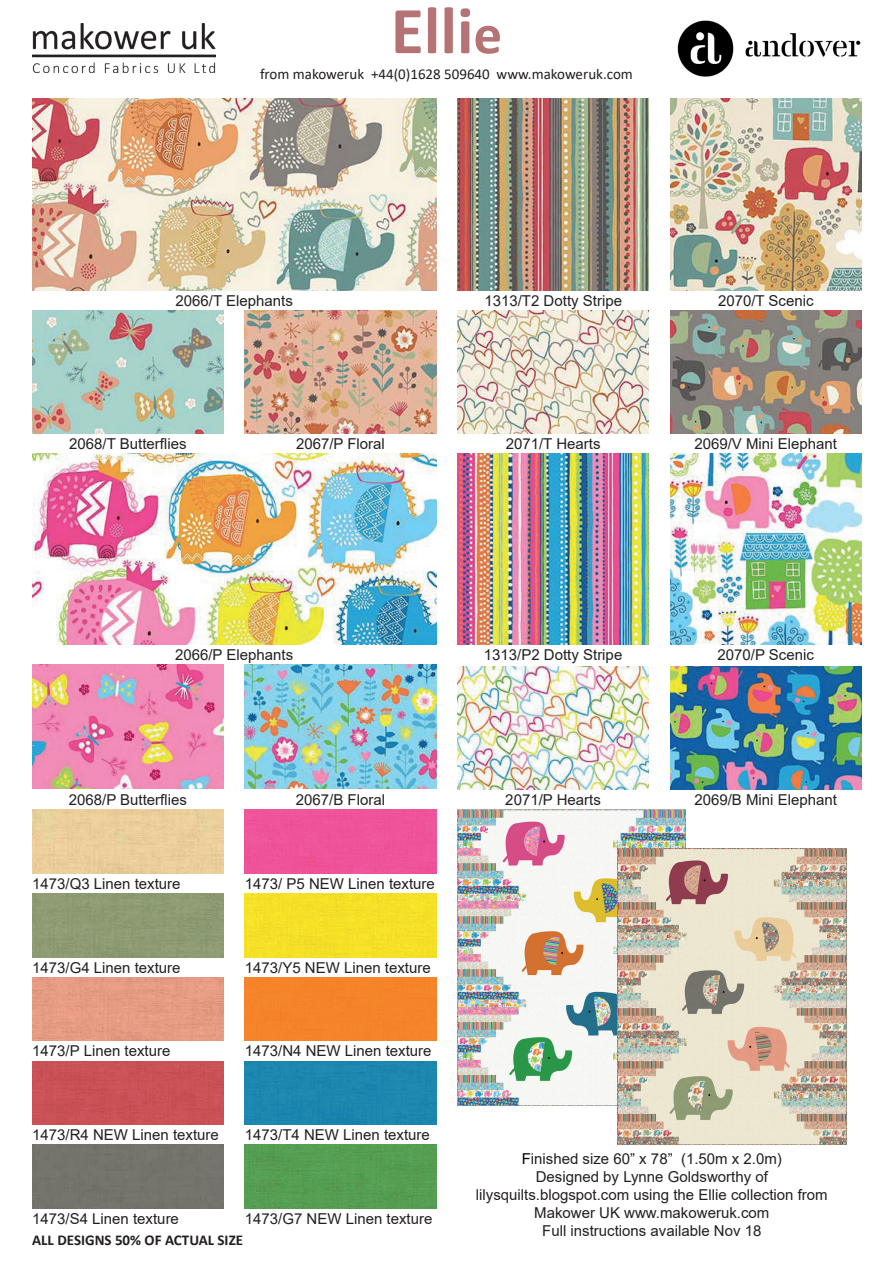
<style>
.page{position:relative;width:893px;height:1263px;background:#fff}
.page>*{position:absolute;margin:0;border:0;box-sizing:border-box;transform-origin:0 0}
.t1{font:700 67.5px "Calibri";color:#b57375}
.t2{font:15px/18px "Arial";color:#231f20;text-align:center}
.t3{font:15px "Calibri";color:#231f20}
.t4{font:700 15px "Calibri";color:#231f20}
.s1{font-size:57px}
.s2{color:#000}
</style>
<div class="page">
<img style="left:677px;top:21px;width:184px;height:56px">
<img style="left:32px;top:24px;width:183px;height:49px">
<img style="left:32px;top:99px;width:404px;height:191px">
<img style="left:457px;top:99px;width:192px;height:191px">
<img style="left:670px;top:99px;width:191px;height:191px">
<img style="left:32px;top:310px;width:192px;height:123px">
<img style="left:245px;top:310px;width:191px;height:123px">
<img style="left:457px;top:310px;width:192px;height:123px">
<img style="left:670px;top:310px;width:191px;height:123px">
<img style="left:32px;top:453px;width:404px;height:192px">
<img style="left:457px;top:453px;width:192px;height:192px">
<img style="left:670px;top:453px;width:191px;height:192px">
<div style="left:245px;top:893px;width:191px;height:64px;background:#f5e027"></div>
<img style="left:457px;top:666px;width:192px;height:123px">
<img style="left:670px;top:666px;width:191px;height:123px">
<div style="left:32px;top:893px;width:192px;height:64px;background:#8d9b73"></div>
<div style="left:245px;top:1145px;width:191px;height:63px;background:#559e53"></div>
<img style="left:245px;top:665px;width:191px;height:123px">
<img style="left:32px;top:665px;width:192px;height:123px">
<div style="left:245px;top:809px;width:191px;height:64px;background:#ef549a"></div>
<div style="left:32px;top:1061px;width:192px;height:64px;background:#c95257"></div>
<div style="left:245px;top:977px;width:191px;height:64px;background:#f5842a"></div>
<div style="left:32px;top:1145px;width:192px;height:63px;background:#74746c"></div>
<div style="left:245px;top:1061px;width:191px;height:64px;background:#1c87b0"></div>
<img style="left:457px;top:809px;width:229px;height:297px">
<img style="left:618px;top:848px;width:228px;height:297px">
<h1 class="t1" style="left:391px;top:-17px;width:113px">Elli<span class="s1">e</span></h1>
<p class="t3" style="left:260px;top:64px;width:374px">from makoweruk +44(0)1628 509640 www.makoweruk.com</p>
<p class="t2" style="left:176px;top:291px;width:119px">2066/T Elephants</p>
<p class="t2" style="left:484px;top:291px;width:139px">1313/T2 Dotty Stripe</p>
<p class="t2" style="left:718px;top:291px;width:97px">2070/T Scenic</p>
<p class="t2" style="left:69px;top:435px;width:119px">2068/T Butterflies</p>
<p class="t2" style="left:296px;top:435px;width:90px">2067/P Floral</p>
<p class="t2" style="left:506px;top:435px;width:96px">2071/T Hearts</p>
<p class="t2" style="left:694px;top:435px;width:144px">2069/V Mini Elephant</p>
<p class="t2" style="left:175px;top:646px;width:120px">2066/P Elephants</p>
<p class="t2" style="left:484px;top:646px;width:140px">1313/P2 Dotty Stripe</p>
<p class="t2" style="left:717px;top:646px;width:98px">2070/P Scenic</p>
<p class="t2" style="left:69px;top:790px;width:120px">2068/P Butterflies</p>
<p class="t2" style="left:296px;top:790px;width:91px">2067/B Floral</p>
<p class="t2" style="left:32px;top:874px;width:150px">1473/Q3 Linen texture</p>
<p class="t2" style="left:245px;top:874px;width:192px">1473/ P5 NEW Linen texture</p>
<p class="t2" style="left:32px;top:958px;width:150px">1473/G4 Linen texture</p>
<p class="t2" style="left:245px;top:958px;width:187px">1473/Y5 NEW Linen texture</p>
<p class="t2" style="left:32px;top:1042px;width:140px">1473/P Linen texture</p>
<p class="t2" style="left:245px;top:1042px;width:188px">1473/N4 NEW Linen texture</p>
<p class="t2" style="left:32px;top:1126px;width:188px">1473/R4 NEW Linen texture</p>
<p class="t2" style="left:245px;top:1126px;width:187px">1473/T4 NEW Linen texture</p>
<p class="t2" style="left:32px;top:1210px;width:148px">1473/S4 Linen texture</p>
<p class="t2" style="left:245px;top:1210px;width:189px">1473/G7 NEW Linen texture</p>
<p class="t4" style="left:32px;top:1230px;width:212px">ALL DESIGNS 50% OF ACTUAL SIZE</p>
<p class="t2" style="left:505px;top:790px;width:97px">2071/P Hearts</p>
<p class="t2" style="left:694px;top:790px;width:144px">2069/B Mini Elephant</p>
<p class="t2" style="left:476px;top:1150px;width:353px"><span class="s2">F</span>inished size 60” x 78” (1.50m x 2.0m)<br>Designed by Lynne Goldsworthy of lilysquilts.blogspot.com using the Ellie collection from Makower UK www.makoweruk.com<br>Full instructions available Nov 18</p>
</div>
